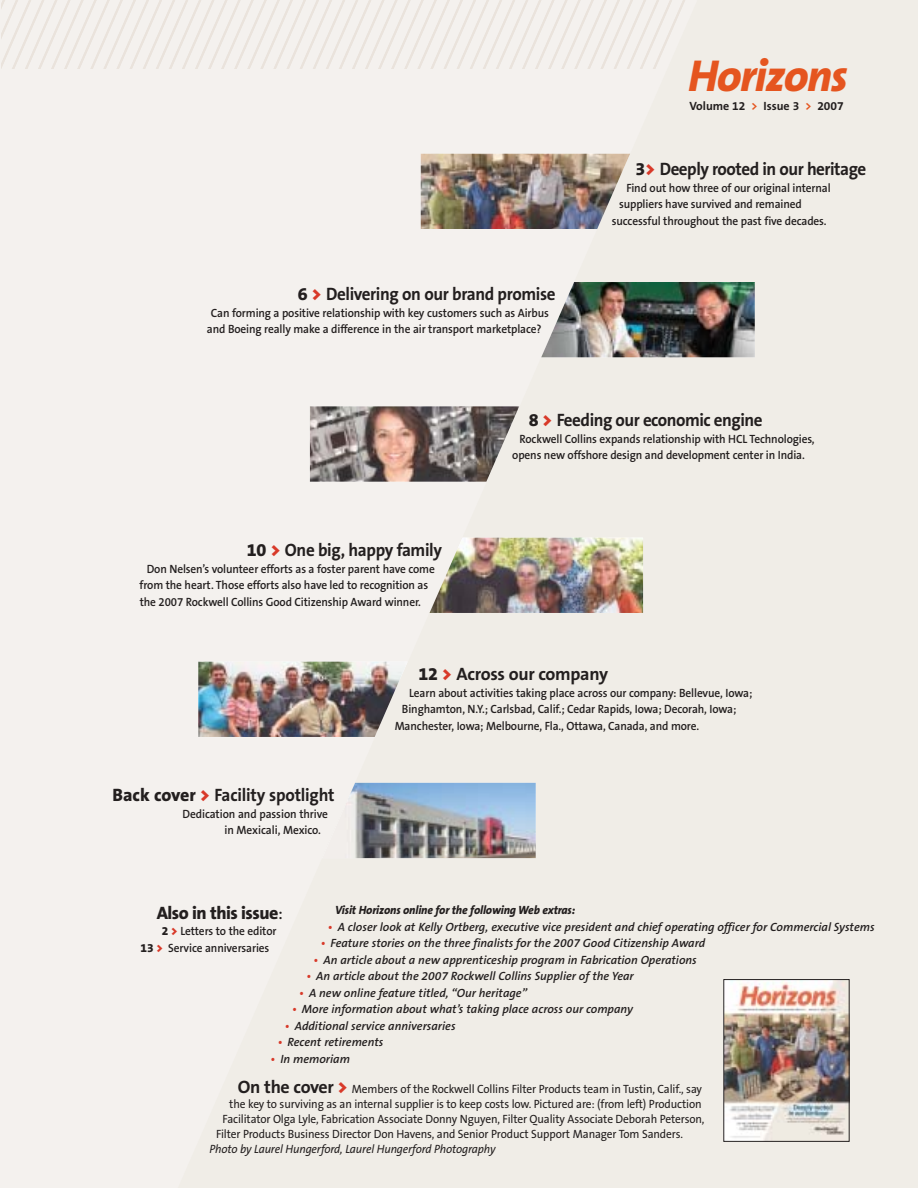
<style>
.page{position:relative;width:918px;height:1188px;background:#f0ede7}
.page>*{position:absolute;margin:0;border:0;box-sizing:border-box;transform-origin:0 0}
.t1{font:italic 800 45px "The Sans B8";letter-spacing:-.03em;color:#e5551f}
.t2{font:700 18px "The Sans B7";letter-spacing:-.02em;color:#231f1f;scale:.95 1}
.t3{font:700 18px "The Sans B7";letter-spacing:-.02em;color:#231f1f}
.t4{font:800 18px "The Sans B8";letter-spacing:-.03em;color:#231f1f}
.t5{font:600 12px/16.5px "The Sans B6";letter-spacing:-.01em;color:#231f1f;scale:.95 1}
.t6{font:italic 600 12px "The Sans B6";color:#231f1f}
.t7{font:12px "The Sans B5 Plain";letter-spacing:-.01em;color:#231f1f;scale:.95 1}
.t8{font:italic 12px "The Sans B5 Plain";letter-spacing:-.01em;color:#231f1f;scale:.95 1}
.t9{font:italic 800 12px "The Sans B8";letter-spacing:-.01em;color:#231f1f;scale:.95 1}
.t10{font:700 12px "The Sans B7";color:#231f1f}
.s1{color:#e5551f}
.s2{font-family:"The Sans B8";font-weight:800}
.s3{font-family:"The Sans B9";font-weight:900;color:#d83929}
.s4{color:#d83929}
.s5{font-family:"The Sans B7";font-weight:700;font-size:18px}
.s6{font-family:"The Sans B9";font-weight:900;font-size:18px;color:#d83929}
.s7{font-family:"The Sans B5 Plain";font-weight:400}
</style>
<div class="page">
<img style="left:421px;top:154px;width:209px;height:75px">
<img style="left:310px;top:406px;width:209px;height:76px">
<img style="left:198px;top:662px;width:203px;height:75px">
<img style="left:541px;top:282px;width:214px;height:75px">
<img style="left:430px;top:538px;width:213px;height:75px">
<img style="left:349px;top:783px;width:187px;height:75px">
<img style="left:725px;top:981px;width:123px;height:159px">
<div style="left:723px;top:979px;width:127px;height:163px;border:1px solid #231f1f"></div>
<svg style="left:2px;top:0;width:683px;height:69px"></svg>
<p class="t1" style="left:688px;top:58px;width:161px">Horizons</p>
<p class="t10" style="left:689px;top:101px;width:156px">Volume 12 <span class="s1">&gt;</span> Issue 3 <span class="s1">&gt;</span> 2007</p>
<p class="t2" style="left:298px;top:287px;width:273px"><span class="s2">6</span> <span class="s3">&gt;</span> Delivering on our brand promise</p>
<p class="t5" style="left:207px;top:306px;width:362px;text-indent:4px">Can forming a positive relationship with key customers such as Airbus and Boeing really make a difference in the air transport marketplace?</p>
<p class="t2" style="left:636px;top:162px;width:244px"><span class="s2">3</span><span class="s3">&gt;</span> Deeply rooted in our heritage</p>
<p class="t5" style="left:626px;top:181px;width:217px">Find out how three of our original internal</p>
<p class="t5" style="left:619px;top:197px;width:194px">suppliers have survived and remained</p>
<p class="t5" style="left:612px;top:214px;width:228px">successful throughout the past five decades.</p>
<p class="t2" style="left:247px;top:543px;width:207px"><span class="s2">10</span> <span class="s3">&gt;</span> One big, happy family</p>
<p class="t5" style="left:140px;top:562px;width:312px;text-indent:7px">Don Nelsen’s volunteer efforts as a foster parent have come from the heart. Those efforts also have led to recognition as the 2007 Rockwell Collins Good Citizenship Award winner.</p>
<p class="t2" style="left:529px;top:413px;width:248px"><span class="s2">8</span> <span class="s3">&gt;</span> Feeding our economic engine</p>
<p class="t5" style="left:512px;top:432px;width:320px;text-indent:7px">Rockwell Collins expands relationship with HCL Technologies, opens new offshore design and development center in India.</p>
<p class="t2" style="left:112px;top:788px;width:235px"><span class="s2">Back cover</span> <span class="s3">&gt;</span> Facility spotlight</p>
<p class="t5" style="left:225px;top:807px;width:111px;text-indent:-42px">Dedication and passion thrive in Mexicali, Mexico.</p>
<p class="t3" style="left:419px;top:667px;width:191px"><span class="s2">12</span> <span class="s3">&gt;</span> Across our company</p>
<p class="t5" style="left:409px;top:686px;width:363px">Learn about activities taking place across our company: Bellevue, Iowa;</p>
<p class="t5" style="left:402px;top:702px;width:354px">Binghamton, N.Y.; Carlsbad, Calif.; Cedar Rapids, Iowa; Decorah, Iowa;</p>
<p class="t5" style="left:395px;top:719px;width:322px">Manchester, Iowa; Melbourne, Fla., Ottawa, Canada, and more.</p>
<p class="t9" style="left:335px;top:906px;width:254px">Visit Horizons online for the following Web extras:</p>
<p class="t6" style="left:328px;top:922px;width:548px"><span class="s4">•</span> A closer look at Kelly Ortberg, executive vice president and chief operating officer for Commercial Systems</p>
<p class="t6" style="left:321px;top:939px;width:386px"><span class="s4">•</span> Feature stories on the three finalists for the 2007 Good Citizenship Award</p>
<p class="t6" style="left:314px;top:955px;width:385px"><span class="s4">•</span> An article about a new apprenticeship program in Fabrication Operations</p>
<p class="t6" style="left:306px;top:972px;width:329px"><span class="s4">•</span> An article about the 2007 Rockwell Collins Supplier of the Year</p>
<p class="t6" style="left:299px;top:988px;width:229px"><span class="s4">•</span> A new online feature titled, “Our heritage”</p>
<p class="t6" style="left:292px;top:1005px;width:343px"><span class="s4">•</span> More information about what’s taking place across our company</p>
<p class="t6" style="left:285px;top:1021px;width:172px"><span class="s4">•</span> Additional service anniversaries</p>
<p class="t6" style="left:278px;top:1038px;width:107px"><span class="s4">•</span> Recent retirements</p>
<p class="t6" style="left:270px;top:1054px;width:81px"><span class="s4">•</span> In memoriam</p>
<p class="t7" style="left:238px;top:1085px;width:490px"><span class="s5">On the cover</span> <span class="s6">&gt;</span> Members of the Rockwell Collins Filter Products team in Tustin, Calif., say</p>
<p class="t7" style="left:229px;top:1100px;width:499px">the key to surviving as an internal supplier is to keep costs low. Pictured are: (from left) Production</p>
<p class="t7" style="left:223px;top:1115px;width:509px">Facilitator Olga Lyle, Fabrication Associate Donny Nguyen, Filter Quality Associate Deborah Peterson,</p>
<p class="t7" style="left:216px;top:1130px;width:493px">Filter Products Business Director Don Havens, and Senior Product Support Manager Tom Sanders.</p>
<p class="t8" style="left:209px;top:1145px;width:303px">Photo by Laurel Hungerford, Laurel Hungerford Photography</p>
<p class="t4" style="left:157px;top:906px;width:128px">Also in this issue<span class="s7">:</span></p>
<p class="t5" style="left:140px;top:924px;width:145px;text-indent:21px"><span class="s2">2</span> <span class="s3">&gt;</span> Letters to the editor<br><span class="s2">13</span> <span class="s3">&gt;</span> Service anniversaries</p>
</div>
